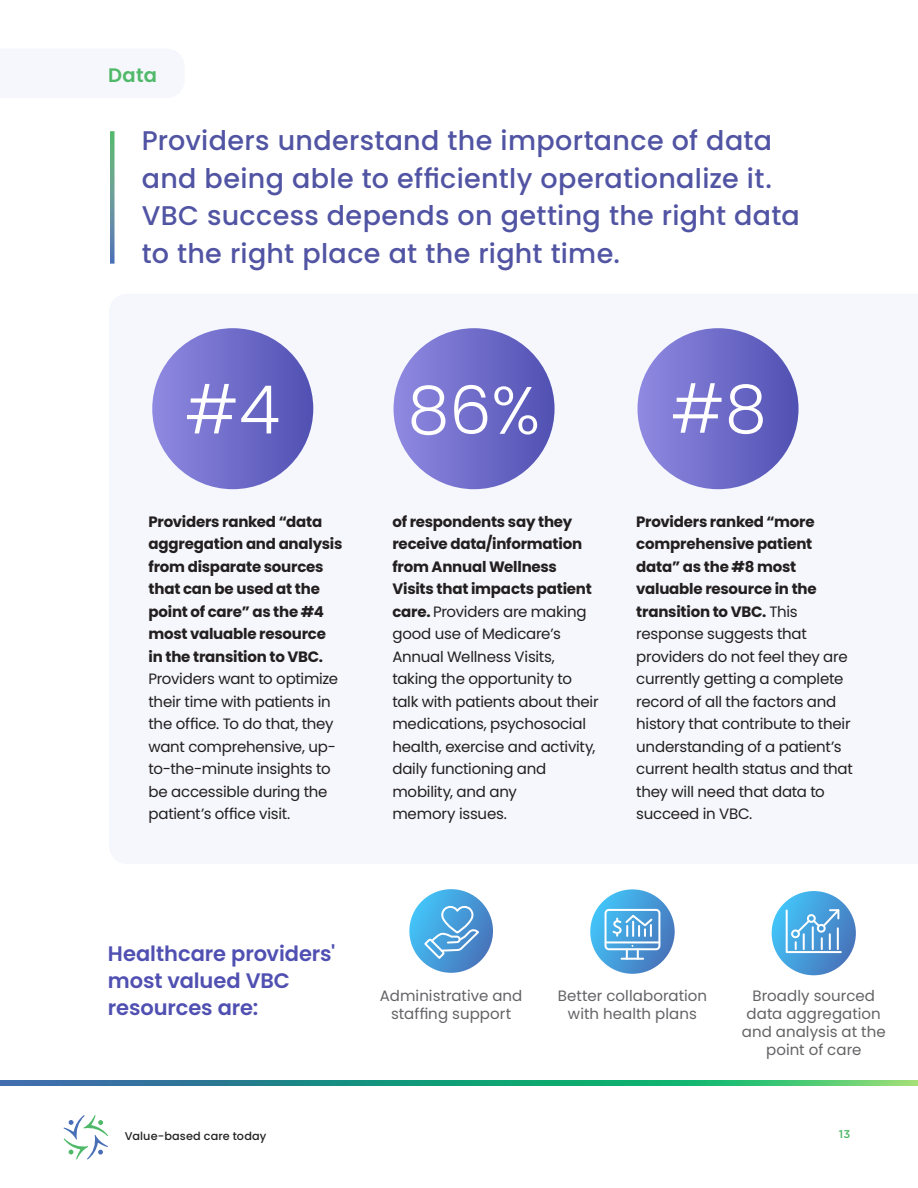
<style>
.page{position:relative;width:918px;height:1188px;background:#fff}
.page>*{position:absolute;margin:0;border:0;box-sizing:border-box;transform-origin:0 0}
.t1{font:300 66.9px "Poppins";color:#fff}
.t2{font:500 27px/37.5px "Poppins";letter-spacing:.015em;color:#5154a3}
.t3{font:600 21px/27px "Poppins";letter-spacing:-.005em;color:#5050b2}
.t4{font:600 19.5px "Poppins";color:#50b969}
.t5{font:15px/22.5px "Poppins";letter-spacing:-.015em;color:#231f20}
.t6{font:15px/18px "Poppins";letter-spacing:.005em;color:#636366;text-align:center}
.t7{font:500 11.25px "Poppins";letter-spacing:.015em;color:#212322}
.t8{font:500 11.25px "Gotham";color:#50b969}
.s1{font-weight:700}
</style>
<div class="page">
<svg style="left:63px;top:1115px;width:45px;height:45px"></svg>
<img style="left:0;top:1080px;width:918px;height:6px">
<div style="left:638px;top:328px;width:161px;height:161px;background:linear-gradient(to right,#8e88e1,#5353b4);border-radius:81px"></div>
<div style="left:394px;top:328px;width:161px;height:161px;background:linear-gradient(to right,#8e88e1,#5353b4);border-radius:81px"></div>
<svg style="left:110px;top:131px;width:5px;height:133px"></svg>
<svg style="left:590px;top:889px;width:85px;height:85px;background:#4ea0db"></svg>
<svg style="left:611px;top:913px;width:43px;height:23px"></svg>
<div style="left:605px;top:909px;width:55px;height:41px;border:2px solid #fff;border-radius:3px"></div>
<hr style="left:606px;top:941px;width:53px;height:2px;background:#fff">
<hr style="left:622px;top:958px;width:21px;height:2px;background:#fff">
<svg style="left:626px;top:945px;width:13px;height:13px"></svg>
<svg style="left:409px;top:889px;width:84px;height:84px;background:#4ba0db"></svg>
<svg style="left:422px;top:903px;width:59px;height:58px;background:#60aade"></svg>
<svg style="left:772px;top:891px;width:84px;height:84px;background:#469cd9"></svg>
<svg style="left:785px;top:907px;width:58px;height:47px;background:#6eb2e2"></svg>
<div style="left:791px;top:929px;width:9px;height:10px;border:2px solid #fff;border-radius:3px"></div>
<div style="left:152px;top:328px;width:161px;height:161px;background:linear-gradient(to right,#918be2,#5151b3);border-radius:81px"></div>
<p class="t4" style="left:108px;top:64px;width:51px">Data</p>
<p class="t2" style="left:142px;top:122px;width:660px">Providers understand the importance of data and being able to efficiently operationalize it.<br>VBC success depends on getting the right data to the right place at the right time.</p>
<p class="t1" style="left:185px;top:371px;width:97px">#4</p>
<p class="t1" style="left:408px;top:372px;width:134px">86%</p>
<p class="t1" style="left:671px;top:371px;width:98px">#8</p>
<p class="t5" style="left:148px;top:511px;width:195px"><span class="s1">Providers ranked “data aggregation and analysis from disparate sources that can be used at the point of care” as the #4 most valuable resource in the transition to VBC.<br></span>Providers want to optimize their time with patients in the office. To do that, they want comprehensive, up&shy;to-the-minute insights to be accessible during the patient’s office visit.</p>
<p class="t5" style="left:392px;top:511px;width:208px"><span class="s1">of respondents say they receive data/information from Annual Wellness<br>Visits that impacts patient care.</span> Providers are making good use of Medicare’s<br>Annual Wellness Visits, taking the opportunity to talk with patients about their medications, psychosocial health, exercise and activity, daily functioning and mobility, and any<br>memory issues.</p>
<p class="t5" style="left:636px;top:511px;width:218px"><span class="s1">Providers ranked “more comprehensive patient data” as the #8 most valuable resource in the transition to VBC.</span> This response suggests that providers do not feel they are currently getting a complete record of all the factors and history that contribute to their understanding of a patient’s current health status and that they will need that data to succeed in VBC.</p>
<p class="t3" style="left:108px;top:940px;width:229px">Healthcare providers' most valued VBC resources are:</p>
<p class="t6" style="left:380px;top:987px;width:144px">Administrative and staffing support</p>
<p class="t6" style="left:558px;top:987px;width:151px">Better collaboration with health plans</p>
<p class="t6" style="left:742px;top:987px;width:145px">Broadly sourced data aggregation and analysis at the point of care</p>
<p class="t7" style="left:125px;top:1130px;width:143px">Value-based care today</p>
<p class="t8" style="left:839px;top:1126px;width:13px">13</p>
</div>
